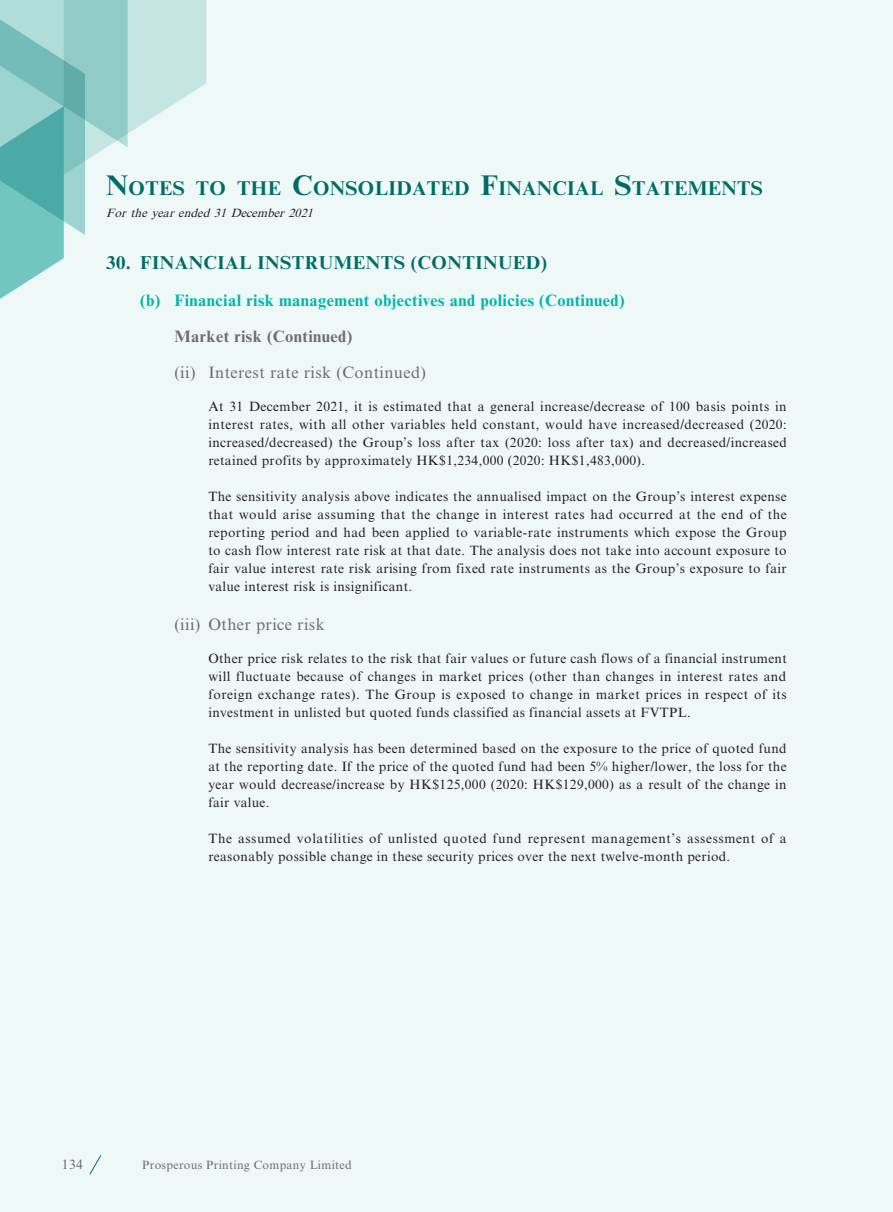
<style>
.page{position:relative;width:893px;height:1212px;background:#eef8f7}
.page>*{position:absolute;margin:0;border:0;box-sizing:border-box;transform-origin:0 0}
.t1{font:700 19.95px "Times New Roman MT Std";letter-spacing:.02em;color:#006c67}
.t2{font:700 18.75px "Times New Roman MT Std";letter-spacing:.025em;color:#006c67}
.t3{font:700 16.5px "Times New Roman MT Std";letter-spacing:.025em;color:#00b4ac}
.t4{font:16.5px "Times New Roman MT Std";letter-spacing:.025em;color:#6c6d70}
.t5{font:700 16.5px "Times New Roman MT Std";letter-spacing:.025em;color:#6c6d70}
.t6{font:13.5px/18px "Times New Roman MT Std";letter-spacing:.025em;color:#231f20;text-align:justify}
.t7{font:13.5px/18px "Times New Roman MT Std";letter-spacing:.045em;color:#231f20}
.t8{font:13.5px "Times New Roman MT Std";color:#6c6d70}
.t9{font:12px "Times New Roman MT Std";letter-spacing:.025em;color:#6c6d70}
.t10{font:italic 12px "Times New Roman MT Std";color:#231f20}
.s1{font-size:28.5px}
</style>
<div class="page">
<svg style="left:89px;top:1155px;width:13px;height:20px"></svg>
<svg style="left:0;top:0;width:206px;height:299px"></svg>
<h1 class="t1" style="left:106px;top:176px;width:460px"><span class="s1">N</span>OTES TO THE <span class="s1">C</span>ONSOLIDATED <span class="s1">F</span>INANCIA</h1>
<h1 class="t1" style="left:590px;top:176px;width:174px">L <span class="s1">S</span>TATEMENTS</h1>
<p class="t10" style="left:106px;top:206px;width:212px">For the year ended 31 December 2021</p>
<h2 class="t2" style="left:106px;top:251px;width:442px">30. FINANCIAL INSTRUMENTS (CONTINUED)</h2>
<p class="t3" style="left:140px;top:290px;width:486px">(b) Financial risk management objectives and policies (Continued)</p>
<p class="t5" style="left:174px;top:326px;width:180px">Market risk (Continued)</p>
<p class="t4" style="left:174px;top:363px;width:253px">(ii) Interest rate risk (Continued)</p>
<p class="t6" style="left:208px;top:398px;width:580px">At 31 December 2021, it is estimated that a general increase/decrease of 100 basis points in interest rates, with all other variables held constant, would have increased/decreased (2020: increased/decreased) the Group’s loss after tax (2020: loss after tax) and decreased/increased retained profits by approximately HK$1,234,000 (2020: HK$1,483,000).</p>
<p class="t6" style="left:208px;top:488px;width:580px">The sensitivity analysis above indicates the annualised impact on the Group’s interest expense that would arise assuming that the change in interest rates had occurred at the end of the reporting period and had been applied to variable-rate instruments which expose the Group to cash flow interest rate risk at that date. The analysis does not take into account exposure to fair value interest rate risk arising from fixed rate instruments as the Group’s exposure to fair value interest risk is insignificant.</p>
<p class="t4" style="left:174px;top:615px;width:152px">(iii) Other price risk</p>
<p class="t6" style="left:208px;top:650px;width:580px">Other price risk relates to the risk that fair values or future cash flows of a financial instrument will fluctuate because of changes in market prices (other than changes in interest rates and foreign exchange rates). The Group is exposed to change in market prices in respect of its investment in unlisted but quoted funds classified as financial assets at FVTPL.</p>
<p class="t6" style="left:208px;top:740px;width:580px">The sensitivity analysis has been determined based on the exposure to the price of quoted fund at the reporting date. If the price of the quoted fund had been 5% higher/lower, the loss for the year would decrease/increase by HK$125,000 (2020: HK$129,000) as a result of the change in fair value.</p>
<p class="t7" style="left:208px;top:830px;width:580px">The assumed volatilities of unlisted quoted fund represent management’s assessment of a reasonably possible change in these security prices over the next twelve-month period.</p>
<p class="t8" style="left:62px;top:1157px;width:22px">134</p>
<p class="t9" style="left:142px;top:1158px;width:211px">Prosperous Printing Company Limited</p>
</div>
